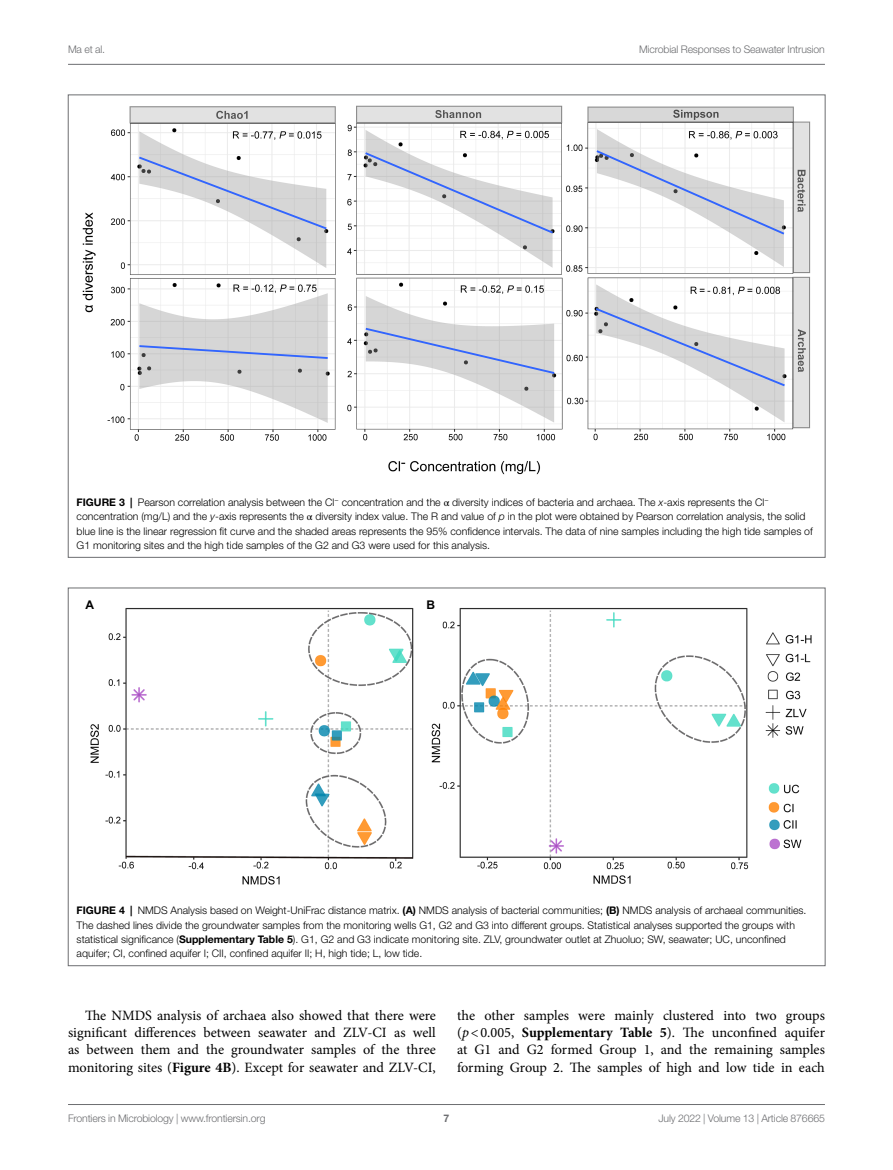
<style>
.page{position:relative;width:893px;height:1170px;background:#fff}
.page>*{position:absolute;margin:0;border:0;box-sizing:border-box;transform-origin:0 0}
.TEXT{font:14.25px/17.2px "Minion Pro";color:#000;text-align:justify}
.t1{font:700 12px "Arial";color:#000}
.FIG_LEG{font:300 10.5px/14.2px "Helvetica Neue LT Std";color:#000}
.t2{font:300 10.5px "Helvetica Neue LT Std";letter-spacing:-.015em;color:#6d6e71}
.t3{font:700 10.5px "Helvetica Neue LT Std";color:#6d6e71}
.s1{font-weight:700}
.s2{font-family:"STIX General";font-weight:400}
.s3{font-style:italic}
</style>
<div class="page">
<hr style="left:68px;top:64px;width:757px;height:1px;background:#6d6e71">
<hr style="left:68px;top:1104px;width:757px;height:1px;background:#6d6e71">
<img style="left:82px;top:105px;width:729px;height:370px">
<img style="left:90px;top:608px;width:722px;height:277px">
<p class="t2" style="left:68px;top:42px;width:39px">Ma et al.</p>
<p class="t2" style="left:639px;top:42px;width:187px">Microbial Responses to Seawater Intrusion</p>
<p class="FIG_LEG" style="left:77px;top:495px;width:738px"><span class="s1">FIGURE 3 |</span> Pearson correlation analysis between the Cl<sup>−</sup> concentration and the <span class="s2">α</span> diversity indices of bacteria and archaea. The <span class="s3">x</span>-axis represents the Cl<sup>− </sup>concentration (mg/L) and the <span class="s3">y</span>-axis represents the <span class="s2">α</span> diversity index value. The R and value of <span class="s3">p</span> in the plot were obtained by Pearson correlation analysis, the solid blue line is the linear regression fit curve and the shaded areas represents the 95% confidence intervals. The data of nine samples including the high tide samples of G1 monitoring sites and the high tide samples of the G2 and G3 were used for this analysis.</p>
<p class="t1" style="left:86px;top:596px;width:10px">A</p>
<p class="t1" style="left:427px;top:596px;width:10px">B</p>
<p class="FIG_LEG" style="left:77px;top:903px;width:731px"><span class="s1">FIGURE 4 |</span> NMDS Analysis based on Weight-UniFrac distance matrix. <span class="s1">(A)</span> NMDS analysis of bacterial communities; <span class="s1">(B)</span> NMDS analysis of archaeal communities.<br>The dashed lines divide the groundwater samples from the monitoring wells G1, G2 and G3 into different groups. Statistical analyses supported the groups with statistical significance (<span class="s1">Supplementary Table 5</span>). G1, G2 and G3 indicate monitoring site. ZLV, groundwater outlet at Zhuoluo; SW, seawater; UC, unconfined aquifer; CI, confined aquifer I; CII, confined aquifer II; H, high tide; L, low tide.</p>
<p class="TEXT" style="left:68px;top:1006px;width:369px;text-indent:17px">The NMDS analysis of archaea also showed that there were significant differences between seawater and ZLV-CI as well as between them and the groundwater samples of the three monitoring sites (<span class="s1">Figure 4B</span>). Except for seawater and ZLV-CI,</p>
<p class="TEXT" style="left:457px;top:1006px;width:369px">the other samples were mainly clustered into two groups (<span class="s3">p</span>&lt;0.005, <span class="s1">Supplementary Table 5</span>). The unconfined aquifer at G1 and G2 formed Group 1, and the remaining samples forming Group 2. The samples of high and low tide in each</p>
<p class="t2" style="left:68px;top:1111px;width:199px">Frontiers in Microbiology | www.frontiersin.org</p>
<p class="t3" style="left:444px;top:1111px;width:7px">7</p>
<p class="t2" style="left:658px;top:1111px;width:168px">July 2022 | Volume 13 | Article 876665</p>
</div>
